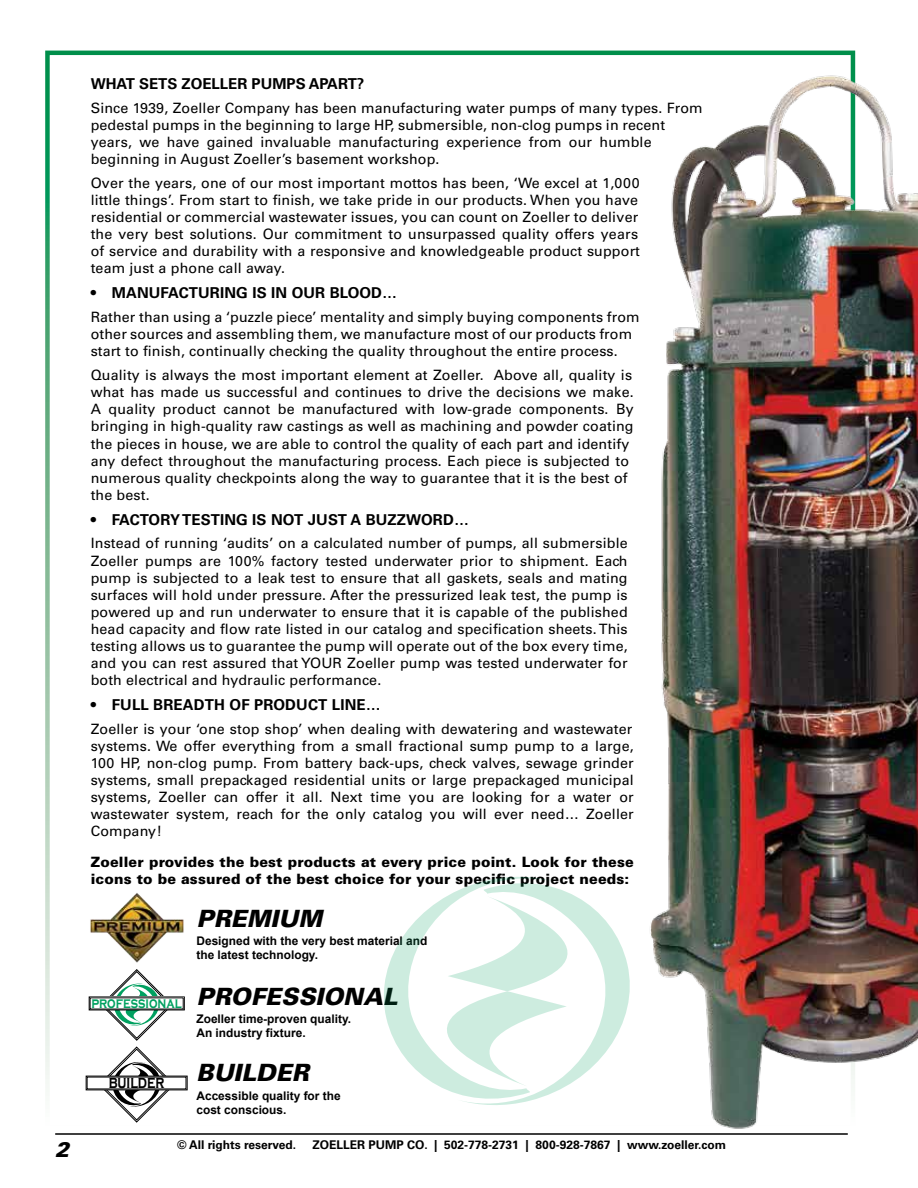
<style>
.page{position:relative;width:918px;height:1188px;background:#fff}
.page>*{position:absolute;margin:0;border:0;box-sizing:border-box;transform-origin:0 0}
.t1{font:italic 900 23.85px "Univers";color:#000}
.t2{font:italic 900 21px "Univers";color:#000}
.t3{font:700 18.45px "Copperplate Gothic";color:#000;scale:.71 1}
.t4{font:700 15.75px "Copperplate Gothic";color:#00a160;scale:.76 1}
.t5{font:700 15px "Univers";letter-spacing:.01em;color:#000}
.t6{font:14.25px/17.1px "Univers";letter-spacing:.01em;color:#000}
.t7{font:900 14.25px/17.1px "Univers";letter-spacing:.01em;color:#000}
.t8{font:700 12px "Univers";color:#000}
.t9{font:700 11.85px/14.2px "Arial";color:#000}
</style>
<div class="page">
<hr style="left:55px;top:1133px;width:793px;height:2px;background:#000">
<img style="left:627px;top:50px;width:290px;height:1085px">
<img style="left:90px;top:893px;width:94px;height:70px">
<div style="left:89px;top:997px;width:96px;height:13px;border:1px solid #000"></div>
<svg style="left:98px;top:969px;width:77px;height:154px"></svg>
<div style="left:86px;top:1076px;width:101px;height:14px;border:1px solid #000"></div>
<div style="left:87px;top:1077px;width:99px;height:12px;background:#fff"></div>
<svg style="left:384px;top:867px;width:248px;height:247px"></svg>
<p class="t5" style="left:91px;top:75px;width:275px">WHAT SETS ZOELLER PUMPS APART?</p>
<p class="t6" style="left:91px;top:99px;width:613px">Since 1939, Zoeller Company has been manufacturing water pumps of many types. From pedestal pumps in the beginning to large HP, submersible, non-clog pumps in recent years, we have gained invaluable manufacturing experience from our humble beginning in August Zoeller’s basement workshop.</p>
<p class="t6" style="left:91px;top:174px;width:551px;text-align:justify">Over the years, one of our most important mottos has been, ‘We excel at 1,000 little things’. From start to finish, we take pride in our products. When you have residential or commercial wastewater issues, you can count on Zoeller to deliver the very best solutions. Our commitment to unsurpassed quality offers years of service and durability with a responsive and knowledgeable product support team just a phone call away.</p>
<p class="t5" style="left:91px;top:284px;width:308px">• MANUFACTURING IS IN OUR BLOOD…</p>
<p class="t6" style="left:91px;top:309px;width:550px">Rather than using a ‘puzzle piece’ mentality and simply buying components from other sources and assembling them, we manufacture most of our products from start to finish, continually checking the quality throughout the entire process.</p>
<p class="t6" style="left:91px;top:367px;width:545px">Quality is always the most important element at Zoeller. Above all, quality is what has made us successful and continues to drive the decisions we make.<br>A quality product cannot be manufactured with low-grade components. By bringing in high-quality raw castings as well as machining and powder coating the pieces in house, we are able to control the quality of each part and identify any defect throughout the manufacturing process. Each piece is subjected to numerous quality checkpoints along the way to guarantee that it is the best of the best.</p>
<p class="t5" style="left:91px;top:511px;width:380px">• FACTORY TESTING IS NOT JUST A BUZZWORD…</p>
<p class="t6" style="left:91px;top:535px;width:539px;text-align:justify">Instead of running ‘audits’ on a calculated number of pumps, all submersible Zoeller pumps are 100% factory tested underwater prior to shipment. Each pump is subjected to a leak test to ensure that all gaskets, seals and mating surfaces will hold under pressure. After the pressurized leak test, the pump is powered up and run underwater to ensure that it is capable of the published head capacity and flow rate listed in our catalog and specification sheets. This testing allows us to guarantee the pump will operate out of the box every time, and you can rest assured that YOUR Zoeller pump was tested underwater for both electrical and hydraulic performance.</p>
<p class="t5" style="left:91px;top:696px;width:292px">• FULL BREADTH OF PRODUCT LINE…</p>
<p class="t6" style="left:91px;top:720px;width:545px;text-align:justify">Zoeller is your ‘one stop shop’ when dealing with dewatering and wastewater systems. We offer everything from a small fractional sump pump to a large, 100 HP, non-clog pump. From battery back-ups, check valves, sewage grinder systems, small prepackaged residential units or large prepackaged municipal systems, Zoeller can offer it all. Next time you are looking for a water or wastewater system, reach for the only catalog you will ever need… Zoeller Company!</p>
<p class="t7" style="left:91px;top:853px;width:545px">Zoeller provides the best products at every price point. Look for these icons to be assured of the best choice for your specific project needs:</p>
<h1 class="t1" style="left:196px;top:903px;width:127px">PREMIUM</h1>
<p class="t9" style="left:196px;top:934px;width:232px">Designed with the very best material and the latest technology.</p>
<h1 class="t1" style="left:196px;top:981px;width:203px">PROFESSIONAL</h1>
<p class="t9" style="left:196px;top:1012px;width:156px">Zoeller time-proven quality.<br>An industry fixture.</p>
<h1 class="t1" style="left:196px;top:1058px;width:114px">BUILDER</h1>
<p class="t9" style="left:196px;top:1089px;width:146px">Accessible quality for the cost conscious.</p>
<p class="t4" style="left:91px;top:994px;width:120px">professional</p>
<p class="t3" style="left:109px;top:1072px;width:80px">builder</p>
<h2 class="t2" style="left:55px;top:1136px;width:16px">2</h2>
<p class="t8" style="left:177px;top:1138px;width:120px">© All rights reserved.</p>
<p class="t8" style="left:313px;top:1138px;width:415px">ZOELLER PUMP CO. | 502-778-2731 | 800-928-7867 | www.zoeller.com</p>
</div>
